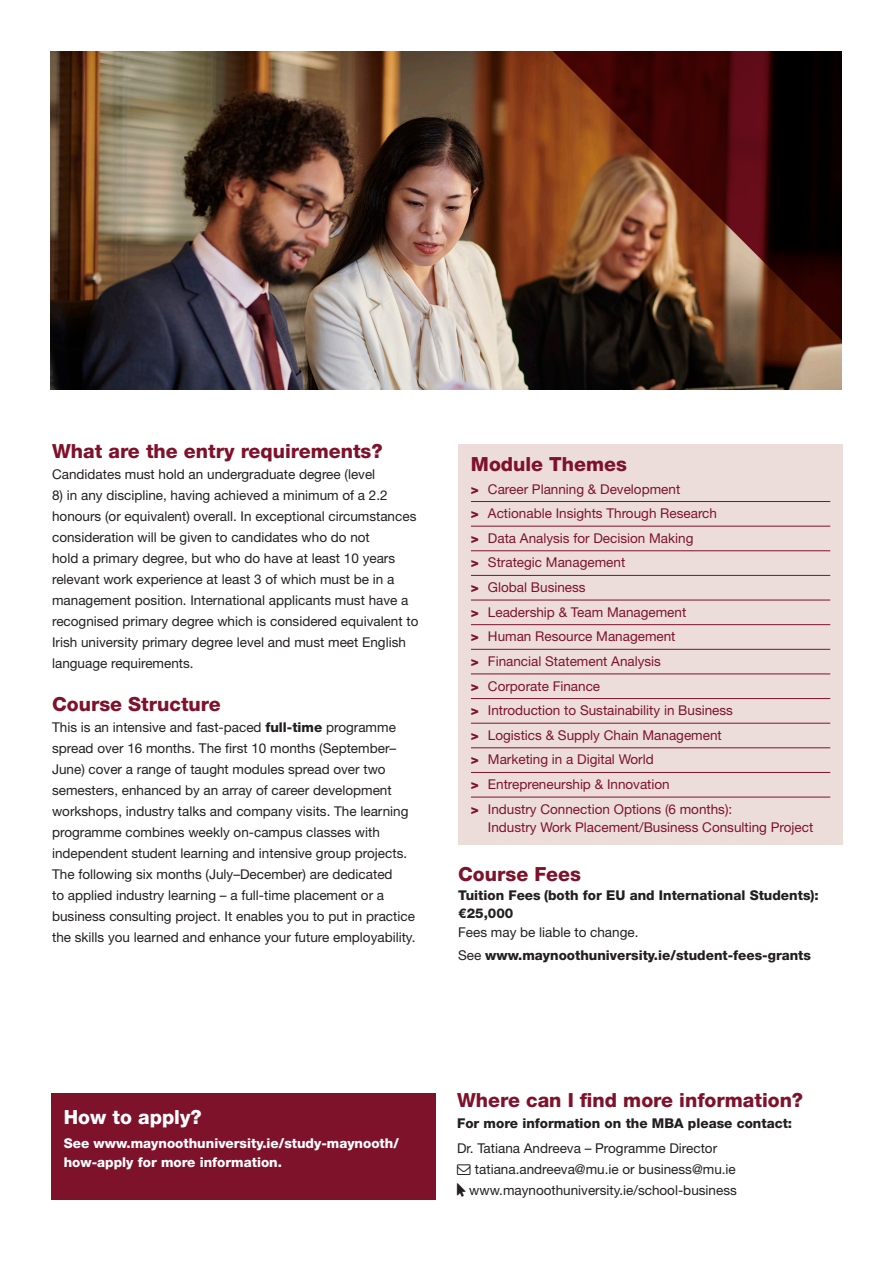
<style>
.page{position:relative;width:893px;height:1263px;background:#fff}
.page>*{position:absolute;margin:0;border:0;box-sizing:border-box;transform-origin:0 0}
.t1{font:800 19.5px "Helvetica Neue LT Std";color:#7f122b}
.t2{font:800 19.5px "Helvetica Neue LT Std";color:#fff}
._1_Body{font:13.5px/21px "Helvetica Neue LT Std";color:#231f20}
.Module_Themes{font:13.5px/18px "Helvetica Neue LT Std";color:#7f122b}
._1_Body-2{font:800 13.5px/18.8px "Helvetica Neue LT Std";color:#231f20}
.t3{font:800 13.5px/19.5px "Helvetica Neue LT Std";color:#fff}
.s1{font-weight:800}
.s2{font-weight:400}
</style>
<div class="page">
<img style="left:50px;top:51px;width:792px;height:339px">
<div style="left:458px;top:444px;width:385px;height:400px;background:#ecdddb"></div>
<hr style="left:471px;top:501px;width:359px;height:1px;background:#7f122b">
<hr style="left:471px;top:526px;width:359px;height:1px;background:#7f122b">
<hr style="left:471px;top:550px;width:359px;height:1px;background:#7f122b">
<hr style="left:471px;top:575px;width:359px;height:1px;background:#7f122b">
<hr style="left:471px;top:600px;width:359px;height:1px;background:#7f122b">
<hr style="left:471px;top:624px;width:359px;height:1px;background:#7f122b">
<hr style="left:471px;top:649px;width:359px;height:1px;background:#7f122b">
<hr style="left:471px;top:674px;width:359px;height:1px;background:#7f122b">
<hr style="left:471px;top:698px;width:359px;height:1px;background:#7f122b">
<hr style="left:471px;top:723px;width:359px;height:1px;background:#7f122b">
<hr style="left:471px;top:747px;width:359px;height:1px;background:#7f122b">
<hr style="left:471px;top:772px;width:359px;height:1px;background:#7f122b">
<hr style="left:471px;top:797px;width:359px;height:1px;background:#7f122b">
<svg style="left:553px;top:51px;width:289px;height:289px;background:#542618"></svg>
<div style="left:51px;top:1093px;width:385px;height:106px;background:#7f122b"></div>
<p class="t1" style="left:52px;top:440px;width:332px">What are the entry requirements?</p>
<p class="_1_Body" style="left:52px;top:464px;width:325px">Candidates must hold an undergraduate degree (level</p>
<p class="_1_Body" style="left:52px;top:485px;width:368px">8) in any discipline, having achieved a minimum of a 2.2 honours (or equivalent) overall. In exceptional circumstances consideration will be given to candidates who do not<br>hold a primary degree, but who do have at least 10 years relevant work experience at least 3 of which must be in a management position. International applicants must have a recognised primary degree which is considered equivalent to Irish university primary degree level and must meet English language requirements.</p>
<p class="t1" style="left:52px;top:692px;width:170px">Course Structure</p>
<p class="_1_Body" style="left:52px;top:716px;width:365px">This is an intensive and fast-paced <span class="s1">full-time</span> programme spread over 16 months. The first 10 months (September– June) cover a range of taught modules spread over two semesters, enhanced by an array of career development workshops, industry talks and company visits. The learning programme combines weekly on-campus classes with independent student learning and intensive group projects.<br>The following six months (July–December) are dedicated<br>to applied industry learning – a full-time placement or a business consulting project. It enables you to put in practice the skills you learned and enhance your future employability.</p>
<p class="t1" style="left:471px;top:452px;width:158px">Module Themes</p>
<p class="Module_Themes" style="left:471px;top:479px;width:211px"><span class="s1">&gt;</span> Career Planning &amp; Development</p>
<p class="Module_Themes" style="left:471px;top:504px;width:248px"><span class="s1">&gt;</span> Actionable Insights Through Research</p>
<p class="Module_Themes" style="left:471px;top:529px;width:224px"><span class="s1">&gt;</span> Data Analysis for Decision Making</p>
<p class="Module_Themes" style="left:471px;top:553px;width:156px"><span class="s1">&gt;</span> Strategic Management</p>
<p class="Module_Themes" style="left:471px;top:578px;width:116px"><span class="s1">&gt;</span> Global Business</p>
<p class="Module_Themes" style="left:471px;top:603px;width:217px"><span class="s1">&gt;</span> Leadership &amp; Team Management</p>
<p class="Module_Themes" style="left:471px;top:627px;width:206px"><span class="s1">&gt;</span> Human Resource Management</p>
<p class="Module_Themes" style="left:471px;top:652px;width:192px"><span class="s1">&gt;</span> Financial Statement Analysis</p>
<p class="Module_Themes" style="left:471px;top:676px;width:131px"><span class="s1">&gt;</span> Corporate Finance</p>
<p class="Module_Themes" style="left:471px;top:701px;width:264px"><span class="s1">&gt;</span> Introduction to Sustainability in Business</p>
<p class="Module_Themes" style="left:471px;top:726px;width:252px"><span class="s1">&gt;</span> Logistics &amp; Supply Chain Management</p>
<p class="Module_Themes" style="left:471px;top:750px;width:184px"><span class="s1">&gt;</span> Marketing in a Digital World</p>
<p class="Module_Themes" style="left:471px;top:775px;width:200px"><span class="s1">&gt;</span> Entrepreneurship &amp; Innovation</p>
<p class="Module_Themes" style="left:488px;top:800px;width:327px;text-indent:-17px"><span class="s1">&gt;</span> Industry Connection Options (6 months):<br>Industry Work Placement/Business Consulting Project</p>
<p class="t1" style="left:458px;top:862px;width:124px">Course Fees</p>
<p class="_1_Body-2" style="left:458px;top:885px;width:362px">Tuition Fees (both for EU and International Students): €25,000<br><span class="s2">Fees may be liable to change.</span></p>
<p class="_1_Body-2" style="left:458px;top:946px;width:354px"><span class="s2">See</span> www.maynoothuniversity.ie/student-fees-grants</p>
<p class="t2" style="left:64px;top:1105px;width:139px">How to apply?</p>
<p class="t3" style="left:64px;top:1133px;width:337px">See www.maynoothuniversity.ie/study-maynooth/ how-apply for more information.</p>
<p class="t1" style="left:457px;top:1088px;width:348px">Where can I find more information?</p>
<p class="_1_Body-2" style="left:457px;top:1113px;width:337px">For more information on the MBA please contact:</p>
<p class="_1_Body" style="left:457px;top:1137px;width:262px">Dr. Tatiana Andreeva – Programme Director</p>
<p class="_1_Body" style="left:475px;top:1158px;width:262px">tatiana.andreeva@mu.ie or business@mu.ie</p>
<p class="_1_Body" style="left:469px;top:1179px;width:269px">www.maynoothuniversity.ie/school-business</p>
</div>
